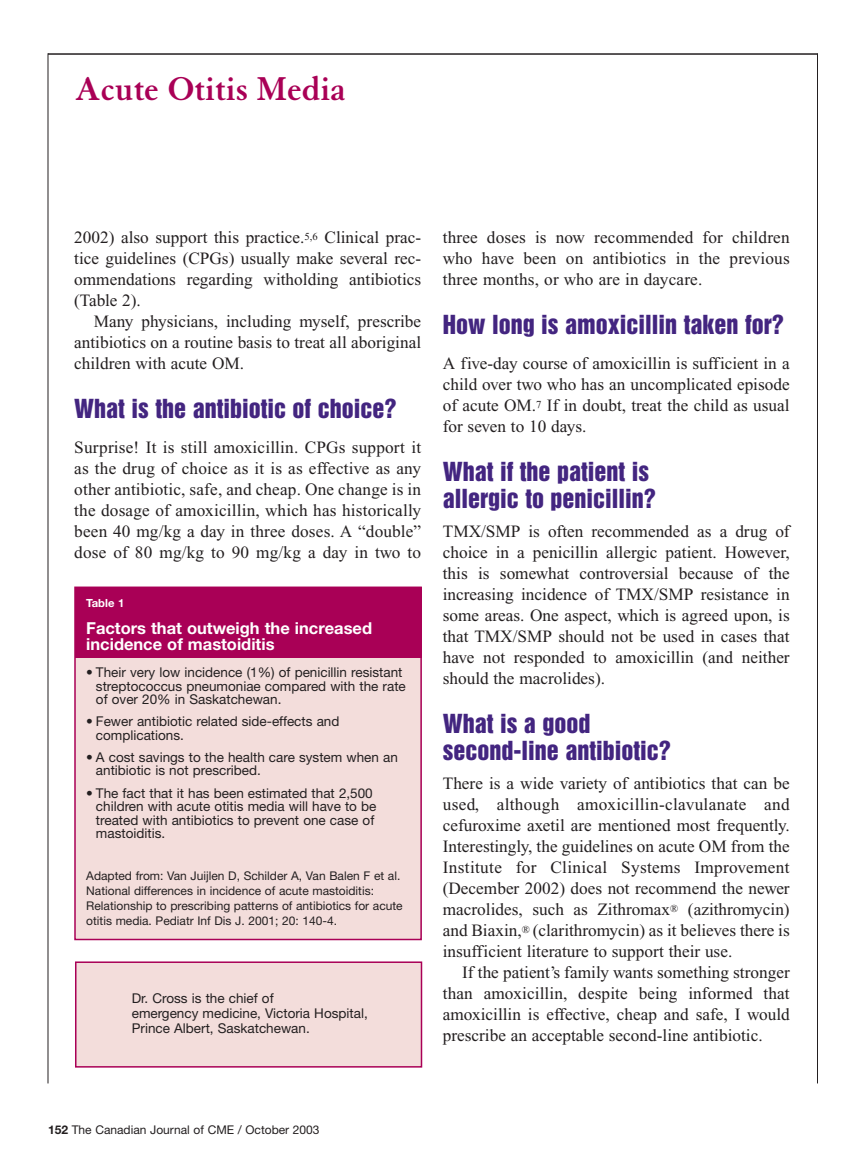
<style>
.page{position:relative;width:864px;height:1175px;background:#fff}
.page>*{position:absolute;margin:0;border:0;box-sizing:border-box;transform-origin:0 0}
.t1{font:700 36px "Granjon";color:#a90056}
.t2{font:24px/27px "Helvetica Inserat";color:#432580}
.t3{font:17.25px/21px "Times New Roman";color:#231f20;text-align:justify}
.t4{font:700 16.5px/16.5px "Helvetica Neue";color:#fff}
.t5{font:13.5px/13.5px "Helvetica Neue";color:#231f20}
.t6{font:12px/15px "Helvetica Neue";color:#231f20}
.t7{font:700 11.25px "Helvetica Neue";color:#fff}
.s1{font-weight:700}
</style>
<div class="page">
<hr style="left:48px;top:53px;width:770px;height:2px;background:#231f20">
<hr style="left:48px;top:53px;width:1px;height:1030px;background:#231f20">
<hr style="left:817px;top:53px;width:1px;height:1030px;background:#231f20">
<div style="left:76px;top:962px;width:346px;height:104px;background:#f3dddb"></div>
<div style="left:75px;top:961px;width:347px;height:106px;border:2px solid #a90056"></div>
<div style="left:75px;top:588px;width:346px;height:351px;background:#f3dddb"></div>
<div style="left:75px;top:586px;width:346px;height:71px;background:#a90056"></div>
<div style="left:74px;top:586px;width:348px;height:354px;border:2px solid #a90056"></div>
<h1 class="t1" style="left:75px;top:75px;width:272px">Acute Otitis Media</h1>
<p class="t3" style="left:74px;top:228px;width:348px">2002) also support this practice.<sup>5,6</sup> Clinical prac&shy;tice guidelines (CPGs) usually make several rec&shy;ommendations regarding witholding antibiotics (Table 2).</p>
<p class="t3" style="left:74px;top:312px;width:348px;text-indent:19px">Many physicians, including myself, prescribe antibiotics on a routine basis to treat all aboriginal children with acute OM.</p>
<h2 class="t2" style="left:74px;top:396px;width:324px">What is the antibiotic of choice?</h2>
<p class="t3" style="left:74px;top:438px;width:348px">Surprise! It is still amoxicillin. CPGs support it as the drug of choice as it is as effective as any other antibiotic, safe, and cheap. One change is in the dosage of amoxicillin, which has historically been 40 mg/kg a day in three doses. A “double” dose of 80 mg/kg to 90 mg/kg a day in two to</p>
<p class="t7" style="left:86px;top:598px;width:40px">Table 1</p>
<p class="t4" style="left:86px;top:621px;width:287px">Factors that outweigh the increased incidence of mastoiditis</p>
<p class="t5" style="left:96px;top:667px;width:311px;text-indent:-10px">• Their very low incidence (1%) of penicillin resistant streptococcus pneumoniae compared with the rate of over 20% in Saskatchewan.</p>
<p class="t5" style="left:96px;top:716px;width:245px;text-indent:-10px">• Fewer antibiotic related side-effects and complications.</p>
<p class="t5" style="left:96px;top:751px;width:303px;text-indent:-10px">• A cost savings to the health care system when an antibiotic is not prescribed.</p>
<p class="t5" style="left:96px;top:787px;width:282px;text-indent:-10px">• The fact that it has been estimated that 2,500 children with acute otitis media will have to be treated with antibiotics to prevent one case of mastoiditis.</p>
<p class="t6" style="left:86px;top:869px;width:318px">Adapted from: Van Juijlen D, Schilder A, Van Balen F et al.<br>National differences in incidence of acute mastoiditis:<br>Relationship to prescribing patterns of antibiotics for acute otitis media. Pediatr Inf Dis J. 2001; 20: 140-4.</p>
<p class="t5" style="left:132px;top:991px;width:237px;line-height:15px">Dr. Cross is the chief of<br>emergency medicine, Victoria Hospital,<br>Prince Albert, Saskatchewan.</p>
<p class="t3" style="left:443px;top:228px;width:348px">three doses is now recommended for children who have been on antibiotics in the previous three months, or who are in daycare.</p>
<h2 class="t2" style="left:443px;top:312px;width:342px">How long is amoxicillin taken for?</h2>
<p class="t3" style="left:443px;top:354px;width:348px">A five-day course of amoxicillin is sufficient in a child over two who has an uncomplicated episode of acute OM.<sup>7</sup> If in doubt, treat the child as usual for seven to 10 days.</p>
<h2 class="t2" style="left:443px;top:459px;width:215px">What if the patient is allergic to penicillin?</h2>
<p class="t3" style="left:443px;top:522px;width:348px">TMX/SMP is often recommended as a drug of choice in a penicillin allergic patient. However, this is somewhat controversial because of the increasing incidence of TMX/SMP resistance in some areas. One aspect, which is agreed upon, is that TMX/SMP should not be used in cases that have not responded to amoxicillin (and neither should the macrolides).</p>
<h2 class="t2" style="left:443px;top:711px;width:229px">What is a good second-line antibiotic?</h2>
<p class="t3" style="left:443px;top:774px;width:348px">There is a wide variety of antibiotics that can be used, although amoxicillin-clavulanate and cefuroxime axetil are mentioned most frequently.<br>Interestingly, the guidelines on acute OM from the Institute for Clinical Systems Improvement (December 2002) does not recommend the newer macrolides, such as Zithromax<sup>®</sup> (azithromycin) and Biaxin,<sup>®</sup> (clarithromycin) as it believes there is insufficient literature to support their use.</p>
<p class="t3" style="left:443px;top:963px;width:348px;text-indent:19px">If the patient’s family wants something stronger than amoxicillin, despite being informed that amoxicillin is effective, cheap and safe, I would prescribe an acceptable second-line antibiotic.</p>
<p class="t6" style="left:48px;top:1123px;width:273px"><span class="s1">152</span> The Canadian Journal of CME / October 2003</p>
</div>
